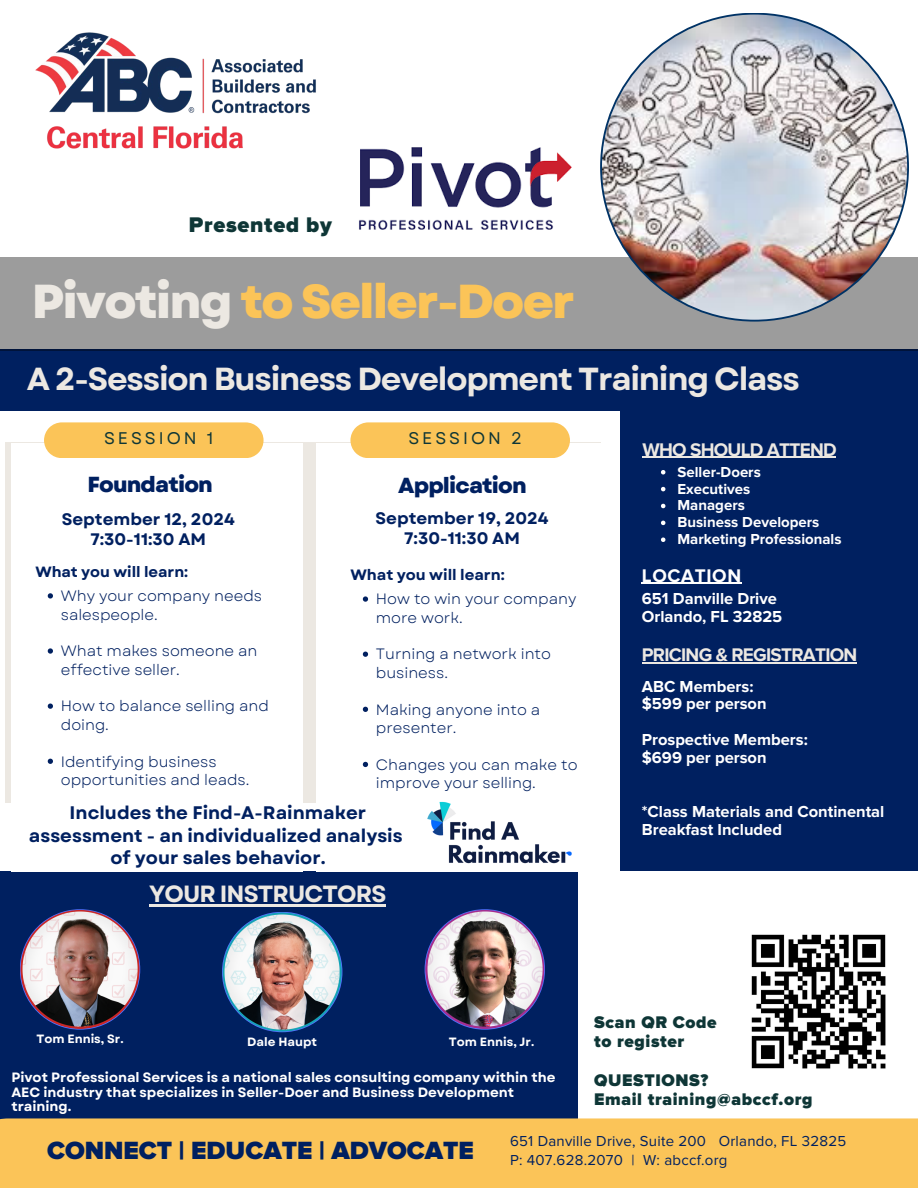
<style>
.page{position:relative;width:918px;height:1188px;background:#fff}
.page>*{position:absolute;margin:0;border:0;box-sizing:border-box;transform-origin:0 0}
.t1{font:800 47.55px "Garet";letter-spacing:-.04em;color:#fbc458}
.t2{font:700 31.8px "Garet";letter-spacing:-.04em;color:#ece8e2}
.t3{font:900 25.8px "Proxima Nova";color:#002060}
.t4{font:700 23.4px "Garet";letter-spacing:-.04em;color:#ece8e2}
.t5{font:900 21.9px "Proxima Nova";letter-spacing:.035em;color:#0e3636}
.t6{font:800 21.75px "Garet";letter-spacing:-.04em;color:#002060}
.t7{font:700 18.9px "Proxima Nova";letter-spacing:-.04em;color:#ece8e2}
.t8{font:700 18.9px "Proxima Nova";letter-spacing:.035em;color:#fff}
.t9{font:700 18.15px/22.5px "Garet";color:#002060;text-align:center}
.t10{font:900 17.4px "Proxima Nova";letter-spacing:.035em;color:#0e3636}
.t11{font:16.8px "Garet";letter-spacing:.175em;color:#0e3636}
.t12{font:700 16.65px "Garet";color:#002060}
.t13{font:700 16.5px/18px "Proxima Nova";color:#fff}
.t14{font:15px/18.3px "Garet";color:#002060}
.t15{font:700 15px "Proxima Nova";color:#fff}
.t16{font:15px "Proxima Nova";letter-spacing:.015em;color:#002060}
.t17{font:700 15px "Garet";color:#002060}
.t18{font:700 14.85px "Garet";color:#002060}
.t19{font:700 13.5px/14.7px "Garet";color:#fff}
.t20{font:700 12px "Garet";color:#fff}
.s1{color:#ece8e2}
</style>
<div class="page">
<div style="left:0;top:350px;width:918px;height:61px;background:#002060"></div>
<div style="left:0;top:871px;width:578px;height:317px;background:#002060"></div>
<div style="left:5px;top:442px;width:596px;height:361px;background:#ece8e2"></div>
<div style="left:11px;top:443px;width:292px;height:428px;background:#fff"></div>
<div style="left:316px;top:443px;width:292px;height:428px;background:#fff"></div>
<div style="left:44px;top:422px;width:220px;height:36px;background:#fbc458"></div>
<div style="left:350px;top:422px;width:220px;height:36px;background:#fbc458"></div>
<img style="left:35px;top:32px;width:281px;height:117px">
<div style="left:0;top:1118px;width:918px;height:70px;background:#fbc458"></div>
<div style="left:0;top:258px;width:918px;height:93px;background:#9c9c9c"></div>
<img style="left:751px;top:934px;width:135px;height:135px">
<div style="left:620px;top:404px;width:298px;height:467px;background:#002060"></div>
<img style="left:359px;top:147px;width:213px;height:83px">
<svg style="left:600px;top:13px;width:309px;height:309px;background:#244d77"></svg>
<img style="left:602px;top:15px;width:305px;height:305px;border-radius:50%">
<img style="left:21px;top:910px;width:119px;height:119px;border-radius:50%">
<img style="left:223px;top:913px;width:119px;height:119px;border-radius:50%">
<img style="left:425px;top:910px;width:119px;height:119px;border-radius:50%">
<img style="left:427px;top:801px;width:145px;height:63px">
<svg style="left:48px;top:593px;width:5px;height:6px"></svg>
<svg style="left:48px;top:648px;width:5px;height:6px"></svg>
<svg style="left:48px;top:704px;width:5px;height:5px"></svg>
<svg style="left:48px;top:759px;width:5px;height:5px"></svg>
<svg style="left:363px;top:596px;width:5px;height:6px"></svg>
<svg style="left:363px;top:652px;width:5px;height:5px"></svg>
<svg style="left:363px;top:707px;width:5px;height:5px"></svg>
<svg style="left:363px;top:762px;width:5px;height:5px"></svg>
<hr style="left:642px;top:662px;width:215px;height:1px;background:#ece8e2">
<hr style="left:642px;top:583px;width:100px;height:1px;background:#fff">
<svg style="left:661px;top:470px;width:4px;height:4px"></svg>
<svg style="left:661px;top:487px;width:4px;height:4px"></svg>
<svg style="left:661px;top:504px;width:4px;height:4px"></svg>
<svg style="left:661px;top:521px;width:4px;height:4px"></svg>
<svg style="left:661px;top:537px;width:4px;height:5px"></svg>
<hr style="left:642px;top:457px;width:194px;height:1px;background:#ece8e2">
<hr style="left:149px;top:905px;width:237px;height:2px;background:#ece8e2">
<p class="t5" style="left:189px;top:212px;width:145px">Presented by</p>
<p class="t1" style="left:32px;top:267px;width:545px"><span class="s1">Pivoting</span> to Seller-Doer</p>
<p class="t2" style="left:27px;top:356px;width:774px">A 2-Session Business Development Training Class</p>
<p class="t11" style="left:104px;top:426px;width:111px">SESSION 1</p>
<p class="t11" style="left:408px;top:426px;width:115px">SESSION 2</p>
<p class="t6" style="left:87px;top:469px;width:127px">Foundation</p>
<p class="t12" style="left:62px;top:507px;width:175px">September 12, 2024</p>
<h6 class="t12" style="left:90px;top:527px;width:117px">7:30-11:30 AM</h6>
<p class="t18" style="left:35px;top:561px;width:154px">What you will learn:</p>
<p class="t14" style="left:61px;top:587px;width:203px">Why your company needs salespeople.</p>
<h6 class="t14" style="left:61px;top:642px;width:198px">What makes someone an effective seller.</h6>
<p class="t14" style="left:61px;top:697px;width:210px">How to balance selling and doing.</p>
<p class="t14" style="left:61px;top:752px;width:190px">Identifying business opportunities and leads.</p>
<h4 class="t6" style="left:398px;top:470px;width:130px">Application</h4>
<p class="t12" style="left:376px;top:506px;width:175px">September 19, 2024</p>
<p class="t12" style="left:404px;top:526px;width:117px">7:30-11:30 AM</p>
<p class="t17" style="left:350px;top:564px;width:156px">What you will learn:</p>
<p class="t14" style="left:376px;top:590px;width:202px">How to win your company more work.</p>
<p class="t14" style="left:376px;top:645px;width:177px">Turning a network into business.</p>
<p class="t14" style="left:376px;top:700px;width:166px">Making anyone into a presenter.</p>
<p class="t14" style="left:376px;top:755px;width:203px">Changes you can make to improve your selling.</p>
<p class="t9" style="left:29px;top:802px;width:375px">Includes the Find-A-Rainmaker assessment - an individualized analysis</p>
<p class="t9" style="left:110px;top:847px;width:217px">of your sales behavior.</p>
<p class="t4" style="left:149px;top:877px;width:239px">YOUR INSTRUCTORS</p>
<p class="t7" style="left:642px;top:438px;width:196px">WHO SHOULD ATTEND</p>
<p class="t15" style="left:677px;top:463px;width:85px">Seller-Doers</p>
<p class="t15" style="left:677px;top:480px;width:74px">Executives</p>
<p class="t15" style="left:677px;top:497px;width:69px">Managers</p>
<p class="t15" style="left:677px;top:514px;width:143px">Business Developers</p>
<h3 class="t15" style="left:677px;top:530px;width:166px">Marketing Professionals</h3>
<p class="t8" style="left:642px;top:564px;width:101px">LOCATION</p>
<h4 class="t13" style="left:642px;top:590px;width:137px">651 Danville Drive</h4>
<p class="t13" style="left:642px;top:608px;width:142px">Orlando, FL 32825</p>
<p class="t7" style="left:642px;top:644px;width:217px">PRICING &amp; REGISTRATION</p>
<p class="t13" style="left:642px;top:678px;width:113px">ABC Members:</p>
<h5 class="t13" style="left:642px;top:694px;width:126px">$599 per person</h5>
<p class="t13" style="left:642px;top:730px;width:168px">Prospective Members:</p>
<p class="t13" style="left:642px;top:748px;width:126px">$699 per person</p>
<p class="t13" style="left:642px;top:802px;width:244px">*Class Materials and Continental<br>Breakfast Included</p>
<p class="t20" style="left:36px;top:1030px;width:89px">Tom Ennis, Sr.</p>
<p class="t20" style="left:247px;top:1033px;width:71px">Dale Haupt</p>
<h3 class="t20" style="left:449px;top:1033px;width:87px">Tom Ennis, Jr.</h3>
<p class="t19" style="left:11px;top:1070px;width:546px">Pivot Professional Services is a national sales consulting company within the<br>AEC industry that specializes in Seller-Doer and Business Development training.</p>
<p class="t10" style="left:594px;top:1012px;width:124px">Scan QR Code</p>
<p class="t10" style="left:594px;top:1031px;width:92px">to register</p>
<p class="t10" style="left:594px;top:1070px;width:116px">QUESTIONS?</p>
<p class="t10" style="left:594px;top:1089px;width:220px">Email training@abccf.org</p>
<p class="t3" style="left:47px;top:1135px;width:428px">CONNECT | EDUCATE | ADVOCATE</p>
<p class="t16" style="left:510px;top:1132px;width:338px">651 Danville Drive, Suite 200 Orlando, FL 32825</p>
<p class="t16" style="left:510px;top:1151px;width:219px">P: 407.628.2070 | W: abccf.org</p>
</div>
